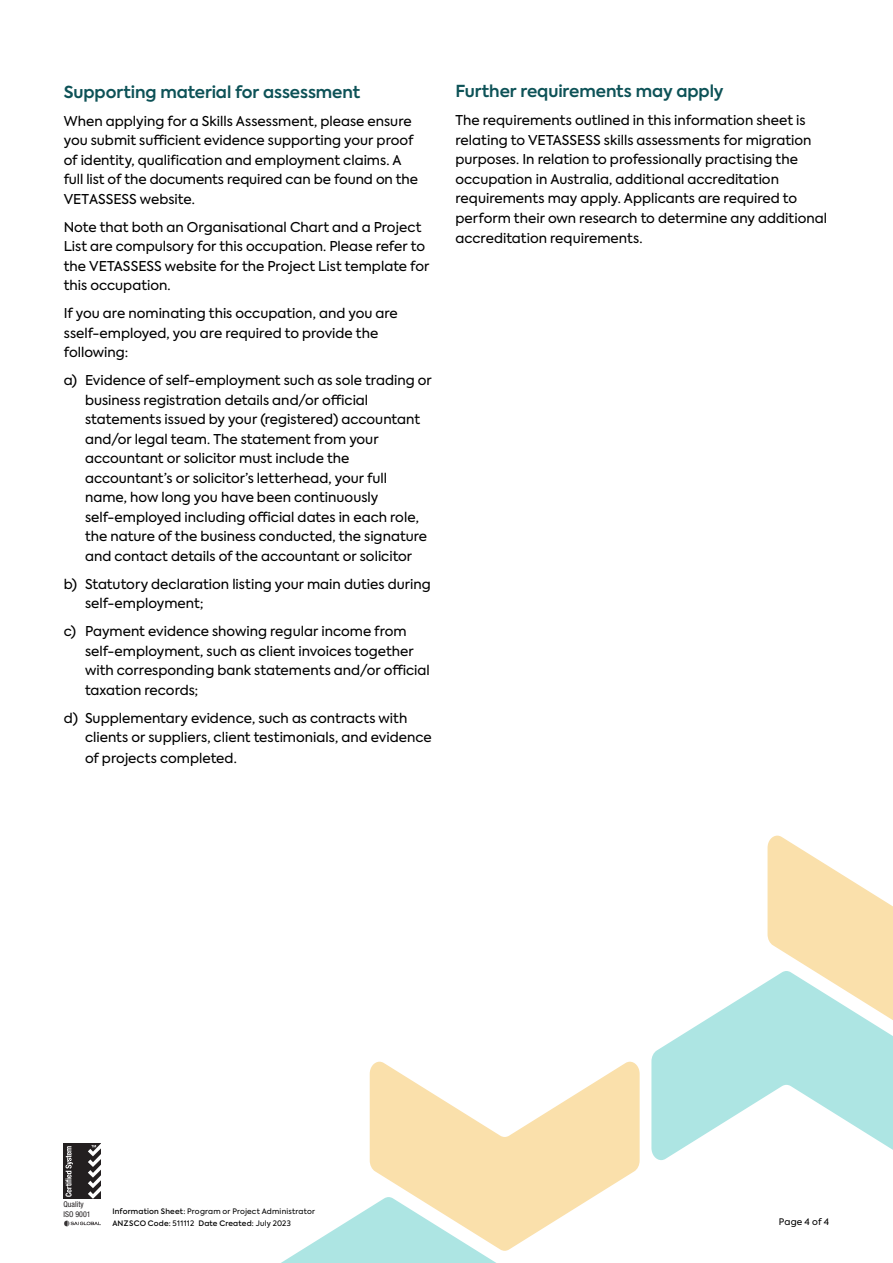
<style>
.page{position:relative;width:893px;height:1263px;background:#fff}
.page>*{position:absolute;margin:0;border:0;box-sizing:border-box;transform-origin:0 0}
.t1{font:600 16.5px "Axiforma";letter-spacing:-.005em;color:#0d5257}
.t2{font:13.5px/19.5px "Axiforma";color:#000}
.t3{font:9px "Axiforma";letter-spacing:.02em;color:#000}
.t4{font:condensed 7.95px/9.4px "Helvetica Neue";color:#231f20}
.t5{font:7.5px/12px "Axiforma";letter-spacing:.025em;color:#000}
.s1{font-weight:500}
</style>
<div class="page">
<div style="left:64px;top:1143px;width:37px;height:56px;background:#231f20"></div>
<svg style="left:66px;top:1146px;width:7px;height:51px"></svg>
<svg style="left:88px;top:1143px;width:13px;height:56px"></svg>
<svg style="left:64px;top:1221px;width:37px;height:5px"></svg>
<svg style="left:281px;top:1207px;width:215px;height:56px"></svg>
<svg style="left:370px;top:1062px;width:270px;height:189px;fill:#fae0ab"></svg>
<svg style="left:651px;top:982px;width:242px;height:178px;fill:#ade5e3"></svg>
<svg style="left:767px;top:836px;width:126px;height:189px"></svg>
<p class="t1" style="left:64px;top:81px;width:298px">Supporting material for assessment</p>
<p class="t2" style="left:64px;top:111px;width:356px">When applying for a Skills Assessment, please ensure you submit sufficient evidence supporting your proof of identity, qualification and employment claims. A full list of the documents required can be found on the VETASSESS website.</p>
<p class="t2" style="left:64px;top:217px;width:367px">Note that both an Organisational Chart and a Project List are compulsory for this occupation. Please refer to the VETASSESS website for the Project List template for this occupation.</p>
<p class="t2" style="left:64px;top:304px;width:336px">If you are nominating this occupation, and you are sself-employed, you are required to provide the following:</p>
<p class="t2" style="left:85px;top:371px;width:348px;text-indent:-21px">a) Evidence of self-employment such as sole trading or business registration details and/or official statements issued by your (registered) accountant and/or legal team. The statement from your accountant or solicitor must include the accountant’s or solicitor’s letterhead, your full name, how long you have been continuously self-employed including official dates in each role, the nature of the business conducted, the signature and contact details of the accountant or solicitor</p>
<p class="t2" style="left:85px;top:574px;width:347px;text-indent:-21px">b) Statutory declaration listing your main duties during self-employment;</p>
<p class="t2" style="left:85px;top:622px;width:346px;text-indent:-21px">c) Payment evidence showing regular income from self-employment, such as client invoices together with corresponding bank statements and/or official taxation records;</p>
<p class="t2" style="left:85px;top:708px;width:348px;text-indent:-21px">d) Supplementary evidence, such as contracts with clients or suppliers, client testimonials, and evidence of projects completed.</p>
<p class="t1" style="left:455px;top:80px;width:270px">Further requirements may apply</p>
<p class="t2" style="left:455px;top:111px;width:373px">The requirements outlined in this information sheet is relating to VETASSESS skills assessments for migration purposes. In relation to professionally practising the occupation in Australia, additional accreditation requirements may apply. Applicants are required to perform their own research to determine any additional accreditation requirements.</p>
<p class="t4" style="left:64px;top:1200px;width:29px">Quality<br>ISO 9001</p>
<p class="t5" style="left:112px;top:1205px;width:204px"><span class="s1">Information Sheet:</span> Program or Project Administrator<br><span class="s1">ANZSCO Code:</span> 511112 <span class="s1">Date Created:</span> July 2023</p>
<p class="t3" style="left:779px;top:1216px;width:52px">Page 4 of 4</p>
</div>
